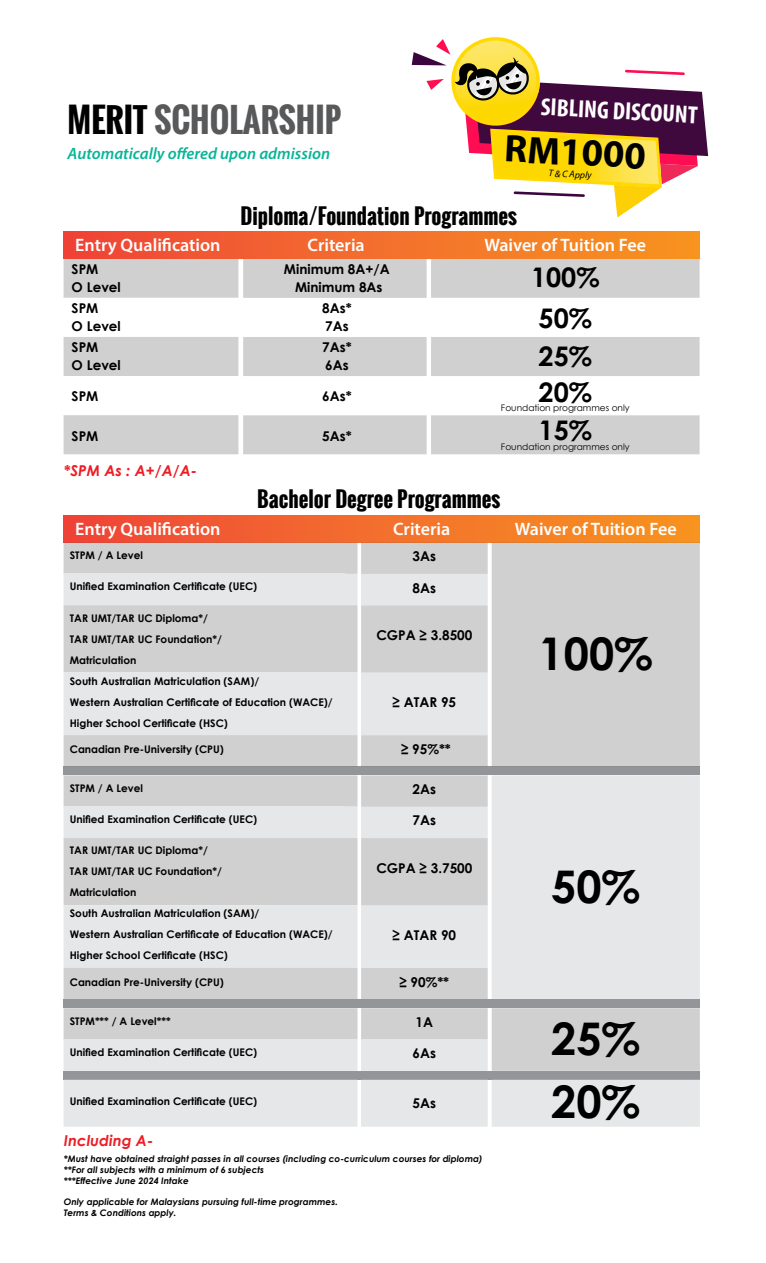
<style>
.page{position:relative;width:766px;height:1263px;background:#fff}
.page>*{position:absolute;margin:0;border:0;box-sizing:border-box;transform-origin:0 0}
.t1{font:700 45px "Century Gothic";color:#000}
.t2{font:700 38.7px "Myriad Pro";color:#000}
.t3{font:700 33px "Oswald";color:#58595b}
.t4{font:700 27px/38.4px "Century Gothic";color:#000}
.t5{font:700 condensed 24.9px "Myriad Pro";color:#fff}
.t6{font:700 21px "Oswald";color:#000}
.t7{font:600 18px "Myriad Pro";color:#fff}
.t8{font:italic 600 16.5px "Myriad Pro";color:#07b597}
.t9{font:italic 700 15px "Century Gothic";color:#ed1d24}
.t10{font:700 13.5px/18px "Century Gothic";color:#000}
.t11{font:700 10.5px/21px "Century Gothic";color:#000}
.t12{font:italic 9.6px "Myriad Pro";color:#000}
.t13{font:italic 700 9px/10.8px "Century Gothic";color:#000}
.t14{font:9px "Century Gothic";color:#000}
.s1{color:#000}
</style>
<div class="page">
<div style="left:64px;top:516px;width:635px;height:27px;background:linear-gradient(to right,#ef4538,#f79620)"></div>
<div style="left:64px;top:766px;width:635px;height:9px;background:#939598"></div>
<div style="left:492px;top:775px;width:207px;height:224px;background:#e6e7e8"></div>
<svg style="left:64px;top:543px;width:423px;height:223px;background:#d9dadb"></svg>
<svg style="left:64px;top:775px;width:423px;height:224px;background:#d9dadb"></svg>
<div style="left:491px;top:543px;width:208px;height:223px;background:#d0d0d1"></div>
<div style="left:64px;top:999px;width:635px;height:9px;background:#939598"></div>
<svg style="left:64px;top:1008px;width:635px;height:63px;background:#d8d8d9"></svg>
<div style="left:64px;top:1071px;width:635px;height:9px;background:#939598"></div>
<div style="left:64px;top:1080px;width:635px;height:47px;background:#e6e7e8"></div>
<svg style="left:411px;top:37px;width:297px;height:180px"></svg>
<svg style="left:64px;top:259px;width:635px;height:195px"></svg>
<div style="left:64px;top:232px;width:635px;height:27px;background:linear-gradient(to right,#ef4538,#f79620)"></div>
<h3 class="t3" style="left:68px;top:95px;width:275px"><span class="s1">MERIT</span> SCHOLARSHIP</h3>
<h3 class="t8" style="left:68px;top:143px;width:264px">Automatically offered upon admission</h3>
<h3 class="t5" style="left:541px;top:91px;width:158px;rotate:3deg">SIBLING DISCOUNT</h3>
<h2 class="t2" style="left:506px;top:123px;width:143px;rotate:3deg">RM1000</h2>
<p class="t12" style="left:548px;top:167px;width:45px;rotate:3deg">T &amp; C Apply</p>
<h3 class="t6" style="left:240px;top:200px;width:278px">Diploma/Foundation Programmes</h3>
<h3 class="t7" style="left:75px;top:233px;width:147px">Entry Qualification</h3>
<h3 class="t7" style="left:307px;top:233px;width:59px">Criteria</h3>
<h3 class="t7" style="left:484px;top:233px;width:163px">Waiver of Tuition Fee</h3>
<p class="t10" style="left:72px;top:259px;width:51px">SPM<br>O Level</p>
<p class="t10" style="left:284px;top:259px;width:107px;text-align:center">Minimum 8A+/A<br>Minimum 8As</p>
<p class="t10" style="left:72px;top:299px;width:51px">SPM<br>O Level</p>
<p class="t10" style="left:72px;top:338px;width:51px">SPM<br>O Level</p>
<p class="t10" style="left:72px;top:387px;width:28px">SPM</p>
<p class="t10" style="left:72px;top:426px;width:28px">SPM</p>
<p class="t10" style="left:322px;top:299px;width:31px">8As*<br>7As</p>
<p class="t10" style="left:322px;top:338px;width:31px">7As*<br>6As</p>
<p class="t10" style="left:322px;top:387px;width:31px">6As*</p>
<p class="t10" style="left:322px;top:426px;width:31px">5As*</p>
<h3 class="t9" style="left:64px;top:460px;width:135px">*SPM As : A+/A/A-</h3>
<h3 class="t4" style="left:531px;top:257px;width:70px">100%</h3>
<h3 class="t4" style="left:538px;top:297px;width:55px">50%</h3>
<h3 class="t4" style="left:538px;top:336px;width:55px">25%</h3>
<h3 class="t4" style="left:538px;top:371px;width:55px">20%<br>15%</h3>
<p class="t14" style="left:501px;top:402px;width:130px">Foundation programmes only</p>
<p class="t14" style="left:501px;top:440px;width:130px">Foundation programmes only</p>
<h3 class="t6" style="left:257px;top:483px;width:245px">Bachelor Degree Programmes</h3>
<h3 class="t7" style="left:75px;top:517px;width:147px">Entry Qualification</h3>
<h3 class="t7" style="left:393px;top:517px;width:59px">Criteria</h3>
<h3 class="t7" style="left:514px;top:517px;width:163px">Waiver of Tuition Fee</h3>
<p class="t11" style="left:70px;top:544px;width:75px">STPM / A Level</p>
<p class="t10" style="left:412px;top:547px;width:25px">3As</p>
<p class="t11" style="left:70px;top:575px;width:189px">Unified Examination Certificate (UEC)</p>
<p class="t11" style="left:70px;top:607px;width:154px">TAR UMT/TAR UC Diploma*/<br>TAR UMT/TAR UC Foundation*/<br>Matriculation</p>
<p class="t11" style="left:70px;top:670px;width:264px">South Australian Matriculation (SAM)/<br>Western Australian Certificate of Education (WACE)/<br>Higher School Certificate (HSC)</p>
<p class="t11" style="left:70px;top:738px;width:155px">Canadian Pre-University (CPU)</p>
<p class="t11" style="left:70px;top:777px;width:75px">STPM / A Level</p>
<p class="t11" style="left:70px;top:808px;width:189px">Unified Examination Certificate (UEC)</p>
<p class="t11" style="left:70px;top:840px;width:154px">TAR UMT/TAR UC Diploma*/<br>TAR UMT/TAR UC Foundation*/<br>Matriculation</p>
<p class="t11" style="left:70px;top:903px;width:264px">South Australian Matriculation (SAM)/<br>Western Australian Certificate of Education (WACE)/<br>Higher School Certificate (HSC)</p>
<p class="t11" style="left:70px;top:971px;width:155px">Canadian Pre-University (CPU)</p>
<p class="t11" style="left:70px;top:1010px;width:102px">STPM*** / A Level***</p>
<p class="t11" style="left:70px;top:1041px;width:189px">Unified Examination Certificate (UEC)</p>
<p class="t10" style="left:412px;top:578px;width:25px">8As</p>
<p class="t10" style="left:376px;top:625px;width:97px">CGPA ≥ 3.8500</p>
<p class="t10" style="left:392px;top:692px;width:65px">≥ ATAR 95</p>
<p class="t10" style="left:401px;top:739px;width:51px">≥ 95%**</p>
<p class="t10" style="left:412px;top:779px;width:25px">2As</p>
<p class="t10" style="left:412px;top:811px;width:25px">7As</p>
<p class="t10" style="left:376px;top:858px;width:97px">CGPA ≥ 3.7500</p>
<p class="t10" style="left:392px;top:925px;width:65px">≥ ATAR 90</p>
<p class="t10" style="left:399px;top:972px;width:51px">≥ 90%**</p>
<p class="t10" style="left:415px;top:1012px;width:19px">1A</p>
<p class="t10" style="left:412px;top:1044px;width:25px">6As</p>
<p class="t11" style="left:70px;top:1090px;width:189px">Unified Examination Certificate (UEC)</p>
<p class="t10" style="left:412px;top:1093px;width:25px">5As</p>
<h3 class="t9" style="left:64px;top:1129px;width:91px">Including A-</h3>
<p class="t13" style="left:64px;top:1153px;width:420px">*Must have obtained straight passes in all courses (including co-curriculum courses for diploma) **For all subjects with a minimum of 6 subjects<br>***Effective June 2024 Intake</p>
<p class="t13" style="left:64px;top:1196px;width:275px">Only applicable for Malaysians pursuing full-time programmes.<br>Terms &amp; Conditions apply.</p>
<h1 class="t1" style="left:538px;top:619px;width:116px">100%</h1>
<h1 class="t1" style="left:551px;top:852px;width:91px">50%</h1>
<h1 class="t1" style="left:551px;top:1004px;width:91px">25%</h1>
<h1 class="t1" style="left:551px;top:1067px;width:91px">20%</h1>
</div>
